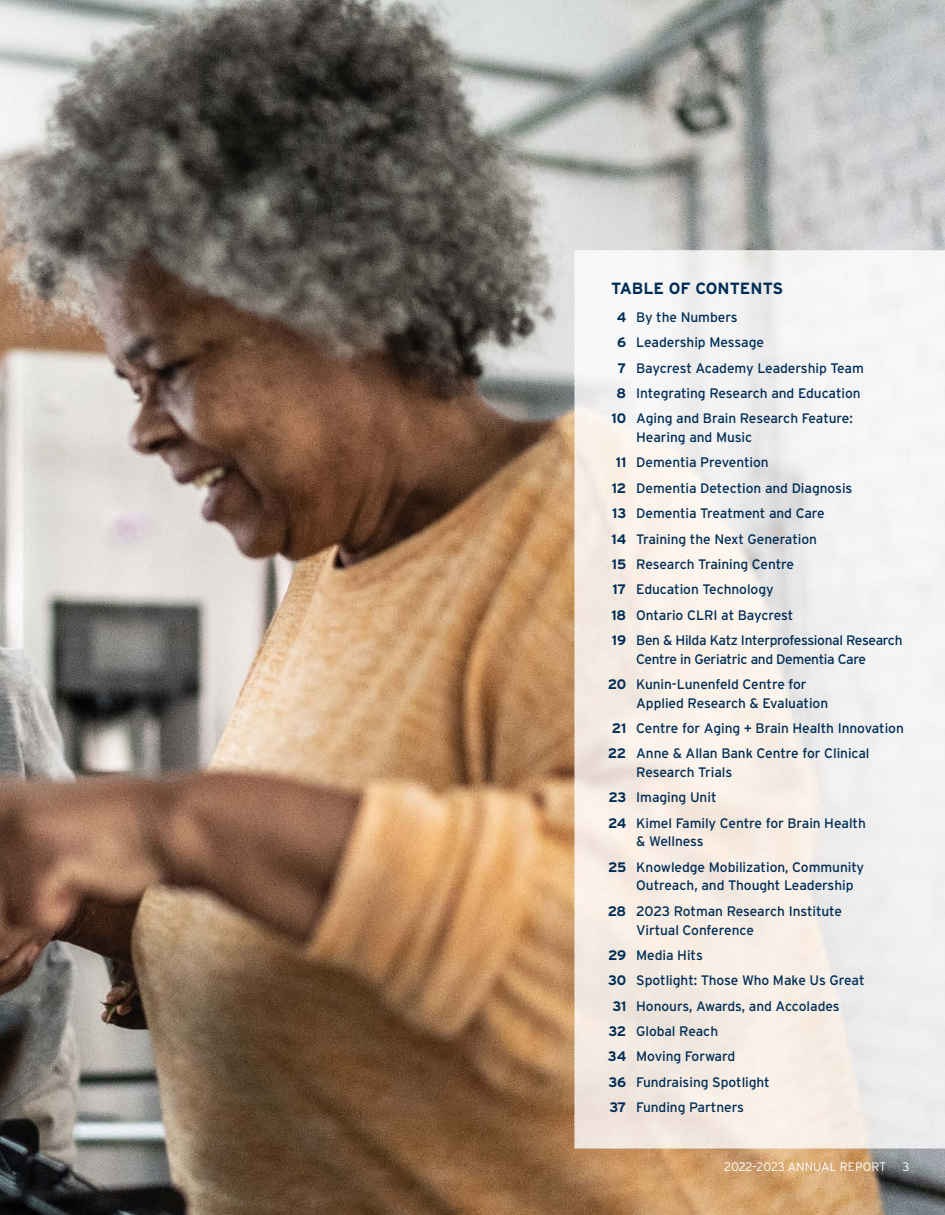
<style>
.page{position:relative;width:945px;height:1215px;background:#fff}
.page>*{position:absolute;margin:0;border:0;box-sizing:border-box;transform-origin:0 0}
.t1{font:700 16.25px "Interstate";color:#002d56}
.t2{font:13.75px/25.4px "Interstate";letter-spacing:-.005em;color:#002d56}
.t3{font:13.75px/25.4px "Interstate";letter-spacing:-.025em;color:#002d56}
.t4{font:300 12.25px "Interstate";letter-spacing:-.01em;color:#fff}
.s1{font-weight:700}
</style>
<div class="page">
<img style="left:0;top:0;width:945px;height:1215px">
<p class="t1" style="left:611px;top:279px;width:174px">TABLE OF CONTENTS</p>
<p class="t2" style="left:617px;top:304px;width:122px"><span class="s1">4</span> By the Numbers</p>
<p class="t2" style="left:617px;top:330px;width:148px"><span class="s1">6</span> Leadership Message</p>
<p class="t2" style="left:618px;top:355px;width:248px"><span class="s1">7</span> Baycrest Academy Leadership Team</p>
<p class="t2" style="left:617px;top:380px;width:246px"><span class="s1">8</span> Integrating Research and Education</p>
<p class="t2" style="left:612px;top:406px;width:243px"><span class="s1">10</span> Aging and Brain Research Feature:</p>
<p class="t2" style="left:636px;top:424px;width:118px">Hearing and Music</p>
<p class="t2" style="left:616px;top:450px;width:154px"><span class="s1">11</span> Dementia Prevention</p>
<p class="t2" style="left:612px;top:475px;width:242px"><span class="s1">12</span> Dementia Detection and Diagnosis</p>
<p class="t2" style="left:612px;top:500px;width:214px"><span class="s1">13</span> Dementia Treatment and Care</p>
<p class="t2" style="left:612px;top:526px;width:207px"><span class="s1">14</span> Training the Next Generation</p>
<p class="t2" style="left:612px;top:551px;width:184px"><span class="s1">15</span> Research Training Centre</p>
<p class="t2" style="left:612px;top:577px;width:163px"><span class="s1">17</span> Education Technology</p>
<p class="t2" style="left:611px;top:602px;width:184px"><span class="s1">18</span> Ontario CLRI at Baycrest</p>
<p class="t3" style="left:612px;top:627px;width:292px"><span class="s1">19</span> Ben &amp; Hilda Katz Interprofessional Research</p>
<p class="t3" style="left:608px;top:646px;width:260px;text-indent:28px">Centre in Geriatric and Dementia Care<br><span class="s1">20</span> Kunin-Lunenfeld Centre for</p>
<p class="t2" style="left:608px;top:690px;width:297px;text-indent:28px">Applied Research &amp; Evaluation<br><span class="s1">21</span> Centre for Aging + Brain Health Innovation<br><span class="s1">22</span> Anne &amp; Allan Bank Centre for Clinical</p>
<p class="t2" style="left:608px;top:759px;width:259px;text-indent:28px">Research Trials<br><span class="s1">23</span> Imaging Unit<br><span class="s1">24</span> Kimel Family Centre for Brain Health</p>
<p class="t2" style="left:608px;top:829px;width:258px;text-indent:28px">&amp; Wellness<br><span class="s1">25</span> Knowledge Mobilization, Community</p>
<p class="t2" style="left:608px;top:873px;width:247px;text-indent:28px">Outreach, and Thought Leadership<br><span class="s1">28</span> 2023 Rotman Research Institute</p>
<p class="t2" style="left:636px;top:917px;width:119px">Virtual Conference</p>
<p class="t2" style="left:608px;top:942px;width:96px"><span class="s1">29</span> Media Hits</p>
<p class="t2" style="left:608px;top:968px;width:258px"><span class="s1">30</span> Spotlight: Those Who Make Us Great</p>
<p class="t2" style="left:612px;top:993px;width:229px"><span class="s1">31</span> Honours, Awards, and Accolades</p>
<p class="t2" style="left:609px;top:1018px;width:111px"><span class="s1">32</span> Global Reach</p>
<p class="t2" style="left:608px;top:1044px;width:129px"><span class="s1">34</span> Moving Forward</p>
<p class="t2" style="left:609px;top:1069px;width:163px"><span class="s1">36</span> Fundraising Spotlight</p>
<p class="t2" style="left:609px;top:1095px;width:136px"><span class="s1">37</span> Funding Partners</p>
<p class="t4" style="left:724px;top:1160px;width:164px">2022–2023 ANNUAL REPORT</p>
<p class="t4" style="left:902px;top:1160px;width:8px">3</p>
</div>
